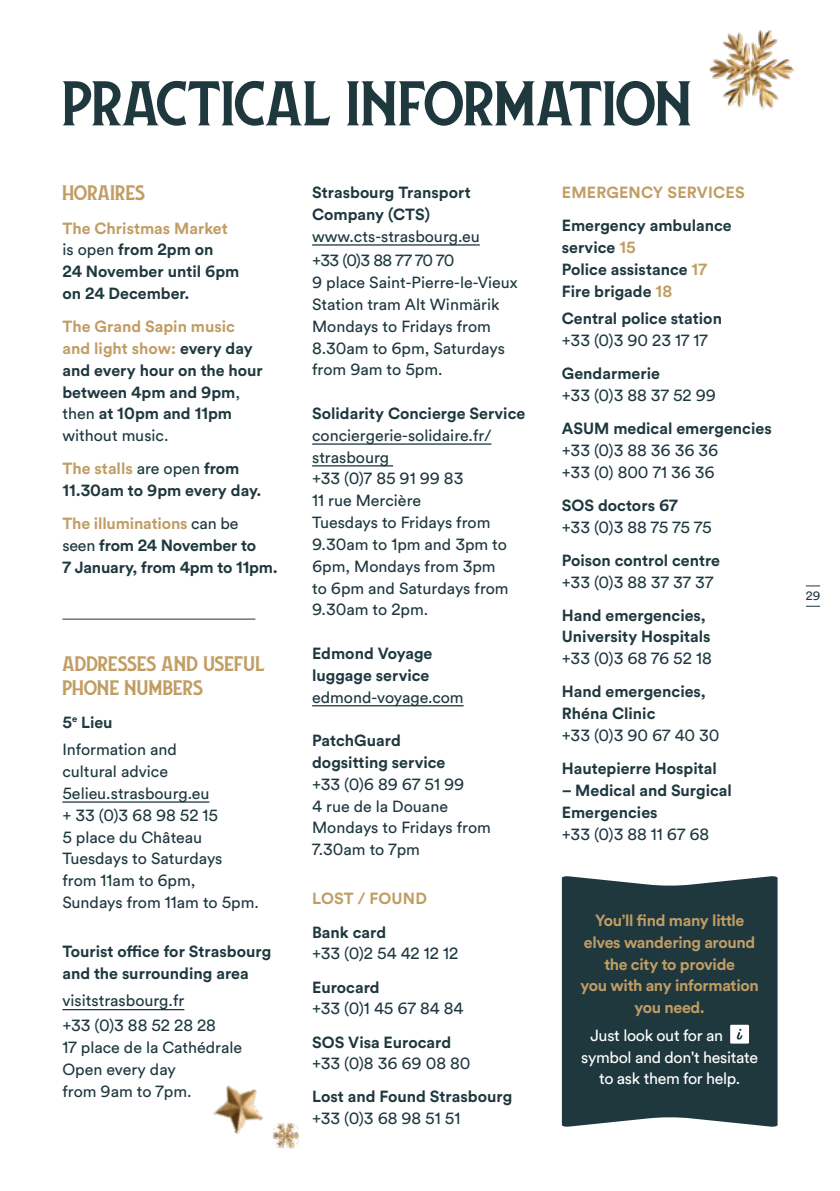
<style>
.page{position:relative;width:840px;height:1191px;background:#fff}
.page>*{position:absolute;margin:0;border:0;box-sizing:border-box;transform-origin:0 0}
.t1{font:90px "Lansdowne";letter-spacing:-.02em;color:#1e383e}
.t2{font:30px/24px "Lansdowne";letter-spacing:-.01em;color:#c19d64}
.t3{font:16px/21.8px "Circular Air Pro";color:#1e383e}
.t4{font:700 16px/21.8px "Circular Air Pro";color:#1e383e}
.t5{font:700 16px/21.8px "Circular Air Pro";letter-spacing:-.02em;color:#c19d64;text-align:center}
.t6{font:16px "Circular Air Pro";letter-spacing:-.02em;color:#fff}
.t7{font:700 16px "Circular Air Pro";letter-spacing:.01em;color:#c19d64}
.t8{font:12px "Circular Air Pro";color:#1e383e}
.s1{color:#c19d64}
.s2{font-weight:400}
.s3{font-weight:700}
</style>
<div class="page">
<svg style="left:806px;top:585px;width:13px;height:1px"></svg>
<svg style="left:806px;top:606px;width:13px;height:1px"></svg>
<hr style="left:62px;top:618px;width:193px;height:1px;background:#1e383e">
<hr style="left:62px;top:801px;width:147px;height:1px;background:#1e383e">
<hr style="left:62px;top:1009px;width:122px;height:1px;background:#1e383e">
<hr style="left:312px;top:244px;width:167px;height:2px;background:#1e383e">
<hr style="left:312px;top:443px;width:179px;height:2px;background:#1e383e">
<hr style="left:312px;top:465px;width:81px;height:1px;background:#1e383e">
<hr style="left:312px;top:705px;width:151px;height:1px;background:#1e383e">
<img style="left:273px;top:1123px;width:26px;height:25px">
<img style="left:709px;top:29px;width:84px;height:81px">
<img style="left:213px;top:1085px;width:60px;height:52px">
<div style="left:561px;top:876px;width:216px;height:251px;background:#1e383e"></div>
<div style="left:729px;top:1024px;width:19px;height:19px;background:#fff"></div>
<svg style="left:736px;top:1028px;width:6px;height:11px"></svg>
<h1 class="t1" style="left:62px;top:58px;width:632px">practical information</h1>
<h2 class="t2" style="left:62px;top:181px;width:85px">horaires</h2>
<p class="t4" style="left:62px;top:216px;width:178px"><span class="s1">The Christmas Market </span><span class="s2">is open</span> from 2pm on<br>24 November until 6pm on 24 December.</p>
<p class="t4" style="left:62px;top:315px;width:202px"><span class="s1">The Grand Sapin music and light show:</span> every day and every hour on the hour between 4pm and 9pm<span class="s2">, then</span> at 10pm and 11pm <span class="s2">without music.</span></p>
<p class="t4" style="left:62px;top:457px;width:200px"><span class="s1">The stalls</span> <span class="s2">are open</span> from<br>11.30am to 9pm every day.</p>
<p class="t4" style="left:62px;top:512px;width:217px"><span class="s1">The illuminations</span> <span class="s2">can be<br>seen</span> from 24 November to<br>7 January, from 4pm to 11pm.</p>
<h2 class="t2" style="left:62px;top:651px;width:204px">addresses and useful phone numbers</h2>
<p class="t3" style="left:62px;top:708px;width:116px;line-height:27.4px"><span class="s3">5</span><sup>e</sup> <span class="s3">Lieu<br></span>Information and</p>
<p class="t3" style="left:62px;top:760px;width:198px">cultural advice<br>5elieu.strasbourg.eu<br>+ 33 (0)3 68 98 52 15<br>5 place du Château<br>Tuesdays to Saturdays from 11am to 6pm,<br>Sundays from 11am to 5pm.</p>
<p class="t4" style="left:62px;top:940px;width:210px">Tourist office for Strasbourg and the surrounding area</p>
<p class="t3" style="left:62px;top:987px;width:155px;line-height:24.6px">visitstrasbourg.fr +33 (0)3 88 52 28 28</p>
<p class="t3" style="left:62px;top:1035px;width:181px">17 place de la Cathédrale<br>Open every day<br>from 9am to 7pm.</p>
<p class="t4" style="left:312px;top:181px;width:160px">Strasbourg Transport<br>Company (CTS)</p>
<p class="t3" style="left:312px;top:223px;width:169px;line-height:24.6px">www.cts-strasbourg.eu +33 (0)3 88 77 70 70</p>
<p class="t3" style="left:312px;top:271px;width:207px">9 place Saint-Pierre-le-Vieux<br>Station tram Alt Winmärik<br>Mondays to Fridays from<br>8.30am to 6pm, Saturdays from 9am to 5pm.</p>
<p class="t4" style="left:312px;top:402px;width:214px">Solidarity Concierge Service</p>
<p class="t3" style="left:312px;top:424px;width:198px">conciergerie-solidaire.fr/ strasbourg<br>+33 (0)7 85 91 99 83<br>11 rue Mercière<br>Tuesdays to Fridays from<br>9.30am to 1pm and 3pm to<br>6pm, Mondays from 3pm to 6pm and Saturdays from<br>9.30am to 2pm.</p>
<p class="t4" style="left:312px;top:642px;width:122px">Edmond Voyage luggage service</p>
<p class="t3" style="left:312px;top:685px;width:153px">edmond-voyage.com</p>
<p class="t4" style="left:312px;top:729px;width:135px">PatchGuard dogsitting service</p>
<p class="t3" style="left:312px;top:772px;width:180px">+33 (0)6 89 67 51 99<br>4 rue de la Douane<br>Mondays to Fridays from<br>7.30am to 7pm</p>
<p class="t7" style="left:312px;top:888px;width:116px">LOST / FOUND</p>
<p class="t4" style="left:312px;top:920px;width:76px">Bank card</p>
<p class="t3" style="left:312px;top:942px;width:148px">+33 (0)2 54 42 12 12</p>
<p class="t4" style="left:312px;top:975px;width:69px">Eurocard</p>
<p class="t3" style="left:312px;top:997px;width:153px">+33 (0)1 45 67 84 84</p>
<p class="t4" style="left:312px;top:1030px;width:140px">SOS Visa Eurocard</p>
<p class="t3" style="left:312px;top:1052px;width:160px">+33 (0)8 36 69 08 80</p>
<p class="t4" style="left:312px;top:1085px;width:201px">Lost and Found Strasbourg</p>
<p class="t3" style="left:312px;top:1107px;width:150px">+33 (0)3 68 98 51 51</p>
<p class="t7" style="left:561px;top:181px;width:184px">EMERGENCY SERVICES</p>
<p class="t4" style="left:561px;top:214px;width:171px">Emergency ambulance service <span class="s1">15<br></span>Police assistance <span class="s1">17<br></span>Fire brigade <span class="s1">18</span></p>
<p class="t4" style="left:561px;top:307px;width:161px">Central police station</p>
<p class="t3" style="left:561px;top:329px;width:147px">+33 (0)3 90 23 17 17</p>
<p class="t4" style="left:561px;top:362px;width:99px">Gendarmerie</p>
<p class="t3" style="left:561px;top:383px;width:155px">+33 (0)3 88 37 52 99</p>
<p class="t4" style="left:561px;top:417px;width:211px">ASUM medical emergencies</p>
<p class="t3" style="left:561px;top:438px;width:158px">+33 (0)3 88 36 36 36 +33 (0) 800 71 36 36</p>
<p class="t4" style="left:561px;top:493px;width:117px">SOS doctors 67</p>
<p class="t3" style="left:561px;top:515px;width:151px">+33 (0)3 88 75 75 75</p>
<p class="t4" style="left:561px;top:548px;width:160px">Poison control centre</p>
<p class="t3" style="left:561px;top:570px;width:153px">+33 (0)3 88 37 37 37</p>
<p class="t4" style="left:561px;top:603px;width:150px">Hand emergencies,<br>University Hospitals</p>
<p class="t3" style="left:561px;top:647px;width:151px">+33 (0)3 68 76 52 18</p>
<p class="t4" style="left:561px;top:680px;width:145px">Hand emergencies,<br>Rhéna Clinic</p>
<p class="t3" style="left:561px;top:724px;width:159px">+33 (0)3 90 67 40 30</p>
<p class="t4" style="left:561px;top:757px;width:156px">Hautepierre Hospital</p>
<p class="t4" style="left:561px;top:778px;width:171px">– Medical and Surgical<br>Emergencies</p>
<p class="t3" style="left:561px;top:822px;width:149px">+33 (0)3 88 11 67 68</p>
<p class="t5" style="left:580px;top:909px;width:179px">You’ll find many little elves wandering around the city to provide<br>you with any information you need.</p>
<p class="t6" style="left:590px;top:1024px;width:134px">Just look out for an</p>
<p class="t6" style="left:581px;top:1046px;width:178px">symbol and don't hesitate</p>
<p class="t6" style="left:598px;top:1068px;width:143px">to ask them for help.</p>
<p class="t8" style="left:805px;top:588px;width:16px">29</p>
</div>
